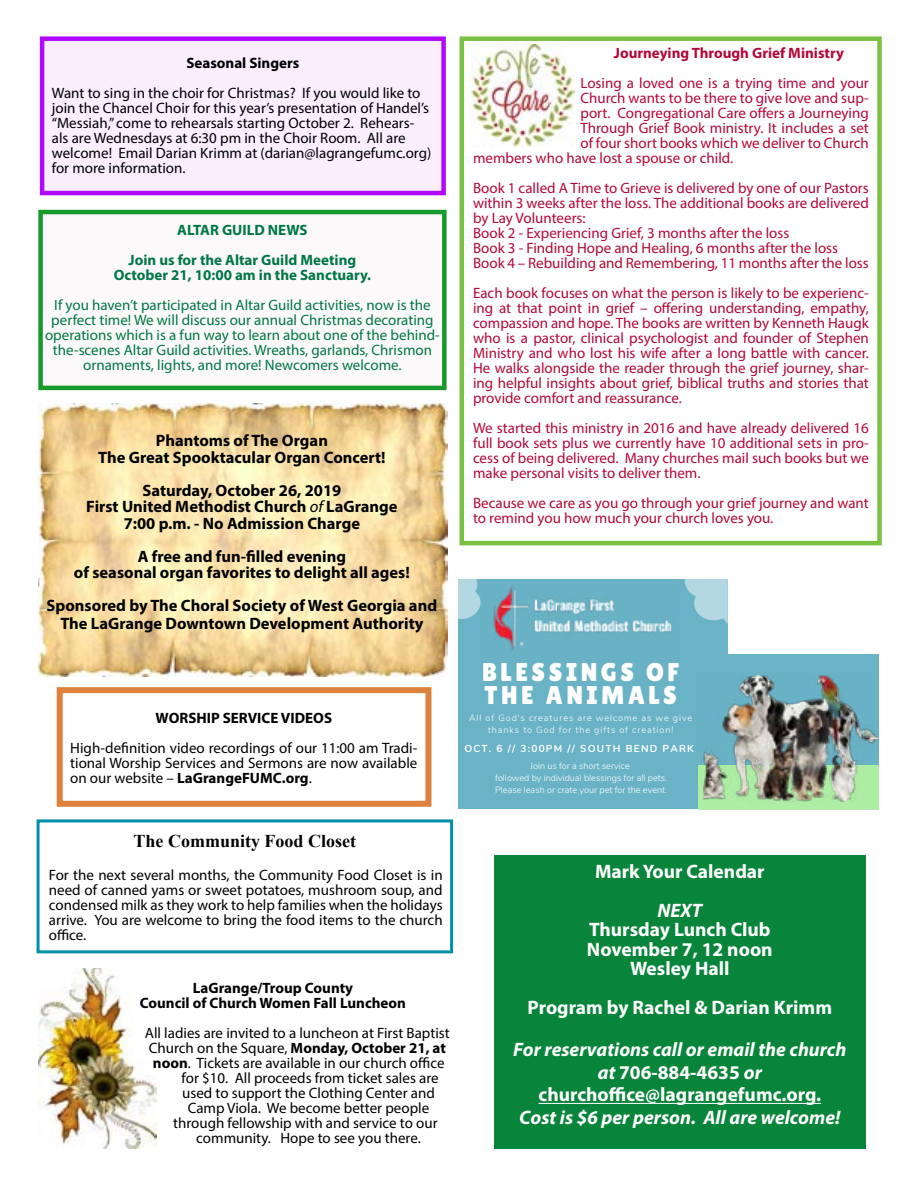
<style>
.page{position:relative;width:918px;height:1188px;background:#fff}
.page>*{position:absolute;margin:0;border:0;box-sizing:border-box;transform-origin:0 0}
.t1{font:25.65px/23.2px "Lilita One";letter-spacing:.14em;color:#fff}
.t2{font:700 19.5px/19.5px "Myriad Pro";color:#fff;text-align:center}
.t3{font:italic 700 19.5px "Myriad Pro";color:#fff}
.t4{font:700 18px "Times New Roman";color:#000}
.t5{font:700 16.5px/16.5px "Myriad Pro";color:#000;text-align:center}
.t6{font:15px/15px "Myriad Pro";color:#b30838}
.t7{font:15px/15px "Myriad Pro";color:#000;text-align:justify}
.t8{font:15px/15px "Myriad Pro";color:#007745;text-align:center}
.t9{font:700 15px/15px "Myriad Pro";color:#000;text-align:center}
.t10{font:700 15px/30px "Myriad Pro";color:#007745;text-align:center}
.t11{font:700 15px "Myriad Pro";color:#b30838}
.t12{font:700 10.05px "Nunito";letter-spacing:.12em;color:#fff}
.t13{font:300 9px/12.5px "Nunito";color:#fff;text-align:center}
.t14{font:300 9px/11.9px "Nunito";letter-spacing:.1em;color:#fff;text-align:center}
.s1{font-weight:400;font-style:italic}
.s2{font-weight:700}
.s3{font-weight:400}
.s4{font-style:italic}
</style>
<div class="page">
<img style="left:38px;top:968px;width:119px;height:181px">
<img style="left:38px;top:404px;width:409px;height:272px">
<div style="left:460px;top:36px;width:422px;height:509px;border:4px solid #7ac143"></div>
<img style="left:470px;top:44px;width:105px;height:103px">
<div style="left:42px;top:39px;width:402px;height:154px;background:#faeeff"></div>
<div style="left:40px;top:36px;width:406px;height:159px;border:4px solid #b107ff"></div>
<div style="left:41px;top:212px;width:403px;height:176px;background:#fbf9fa"></div>
<div style="left:38px;top:210px;width:409px;height:180px;border:4px solid #18992b"></div>
<div style="left:37px;top:819px;width:416px;height:134px;border:3px solid #008fa9"></div>
<div style="left:494px;top:855px;width:372px;height:294px;background:#08853a"></div>
<hr style="left:539px;top:1103px;width:282px;height:1px;background:#fff">
<div style="left:57px;top:687px;width:374px;height:120px;border:6px solid #dd813d"></div>
<div style="left:458px;top:579px;width:270px;height:230px;background:#6ab3c6"></div>
<svg style="left:458px;top:579px;width:23px;height:40px"></svg>
<svg style="left:685px;top:579px;width:43px;height:45px"></svg>
<img style="left:493px;top:586px;width:181px;height:65px">
<div style="left:698px;top:655px;width:181px;height:155px;background:#6ab3c6"></div>
<div style="left:698px;top:765px;width:181px;height:45px;background:#adeea4"></div>
<img style="left:703px;top:675px;width:174px;height:127px">
<p class="t9" style="left:186px;top:55px;width:114px">Seasonal Singers</p>
<p class="t7" style="left:52px;top:85px;width:381px;text-align:left">Want to sing in the choir for Christmas? If you would like to join the Chancel Choir for this year’s presentation of Handel’s “Messiah,” come to rehearsals starting October 2. Rehears&shy;als are Wednesdays at 6:30 pm in the Choir Room. All are welcome! Email Darian Krimm at (darian@lagrangefumc.org) for more information.</p>
<p class="t10" style="left:129px;top:215px;width:229px">ALTAR GUILD NEWS<br>Join us for the Altar Guild Meeting</p>
<p class="t10" style="left:114px;top:260px;width:259px">October 21, 10:00 am in the Sanctuary.</p>
<p class="t8" style="left:45px;top:298px;width:396px">If you haven’t participated in Altar Guild activities, now is the perfect time! We will discuss our annual Christmas decorating operations which is a fun way to learn about one of the behind&shy;the-scenes Altar Guild activities. Wreaths, garlands, Chrismon ornaments, lights, and more! Newcomers welcome.</p>
<p class="t5" style="left:98px;top:432px;width:289px">Phantoms of The Organ<br>The Great Spooktacular Organ Concert!</p>
<p class="t5" style="left:86px;top:482px;width:313px">Saturday, October 26, 2019<br>First United Methodist Church <span class="s1">of</span> LaGrange<br>7:00 p.m. - No Admission Charge</p>
<p class="t5" style="left:74px;top:548px;width:337px">A free and fun-filled evening<br>of seasonal organ favorites to delight all ages!</p>
<p class="t5" style="left:47px;top:596px;width:392px;line-height:18px">Sponsored by The Choral Society of West Georgia and<br>The LaGrange Downtown Development Authority</p>
<p class="t9" style="left:156px;top:710px;width:178px">WORSHIP SERVICE VIDEOS</p>
<p class="t7" style="left:70px;top:740px;width:349px">High-definition video recordings of our 11:00 am Tradi&shy;tional Worship Services and Sermons are now available on our website – <span class="s2">LaGrangeFUMC.org</span>.</p>
<p class="t11" style="left:614px;top:43px;width:232px">Journeying Through Grief Ministry</p>
<p class="t6" style="left:580px;top:75px;width:290px">Losing a loved one is a trying time and your</p>
<p class="t6" style="left:580px;top:90px;width:290px">Church wants to be there to give love and sup-</p>
<p class="t6" style="left:580px;top:105px;width:290px">port. Congregational Care offers a Journeying</p>
<p class="t6" style="left:580px;top:120px;width:290px">Through Grief Book ministry. It includes a set</p>
<p class="t6" style="left:580px;top:135px;width:290px">of four short books which we deliver to Church</p>
<p class="t6" style="left:473px;top:150px;width:262px">members who have lost a spouse or child.</p>
<p class="t6" style="left:473px;top:180px;width:397px">Book 1 called A Time to Grieve is delivered by one of our Pastors within 3 weeks after the loss. The additional books are delivered by Lay Volunteers:<br>Book 2 - Experiencing Grief, 3 months after the loss<br>Book 3 - Finding Hope and Healing, 6 months after the loss Book 4 – Rebuilding and Remembering, 11 months after the loss</p>
<p class="t6" style="left:473px;top:285px;width:397px;text-align:justify">Each book focuses on what the person is likely to be experienc&shy;ing at that point in grief – offering understanding, empathy, compassion and hope. The books are written by Kenneth Haugk who is a pastor, clinical psychologist and founder of Stephen Ministry and who lost his wife after a long battle with cancer.<br>He walks alongside the reader through the grief journey, shar&shy;ing helpful insights about grief, biblical truths and stories that provide comfort and reassurance.</p>
<p class="t6" style="left:473px;top:420px;width:397px;text-align:justify">We started this ministry in 2016 and have already delivered 16 full book sets plus we currently have 10 additional sets in pro&shy;cess of being delivered. Many churches mail such books but we make personal visits to deliver them.</p>
<p class="t6" style="left:473px;top:495px;width:397px">Because we care as you go through your grief journey and want to remind you how much your church loves you.</p>
<h1 class="t1" style="left:482px;top:660px;width:199px">BLESSINGS OF<br>THE ANIMALS</h1>
<p class="t12" style="left:464px;top:741px;width:231px">OCT. 6 // 3:00PM // SOUTH BEND PARK</p>
<p class="t13" style="left:495px;top:759px;width:173px">Join us for a short service<br>followed by individual blessings for all pets.<br>Please leash or crate your pet for the event.</p>
<p class="t14" style="left:469px;top:712px;width:225px">All of God's creatures are welcome as we give thanks to God for the gifts of creation!</p>
<p class="t4" style="left:134px;top:828px;width:224px">The Community Food Closet</p>
<p class="t7" style="left:49px;top:867px;width:395px">For the next several months, the Community Food Closet is in need of canned yams or sweet potatoes, mushroom soup, and condensed milk as they work to help families when the holidays arrive. You are welcome to bring the food items to the church office.</p>
<p class="t9" style="left:140px;top:980px;width:268px">LaGrange/Troup County<br>Council of Church Women Fall Luncheon</p>
<p class="t7" style="left:145px;top:1025px;width:306px">All ladies are invited to a luncheon at First Baptist</p>
<p class="t9" style="left:149px;top:1040px;width:299px"><span class="s3">Church on the Square,</span> Monday, October 21, at</p>
<p class="t7" style="left:153px;top:1055px;width:293px"><span class="s2">noon</span>. Tickets are available in our church office</p>
<p class="t7" style="left:182px;top:1070px;width:259px">for $10. All proceeds from ticket sales are</p>
<p class="t7" style="left:182px;top:1085px;width:254px">used to support the Clothing Center and</p>
<p class="t7" style="left:188px;top:1100px;width:243px">Camp Viola. We become better people</p>
<p class="t7" style="left:173px;top:1115px;width:266px">through fellowship with and service to our</p>
<p class="t7" style="left:196px;top:1130px;width:226px">community. Hope to see you there.</p>
<h2 class="t2" style="left:595px;top:861px;width:171px">Mark Your Calendar</h2>
<h2 class="t3" style="left:657px;top:898px;width:46px">NEXT</h2>
<h2 class="t2" style="left:587px;top:920px;width:187px">Thursday Lunch Club<br>November 7, 12 noon<br>Wesley Hall</h2>
<h2 class="t2" style="left:528px;top:998px;width:306px">Program by Rachel &amp; Darian Krimm</h2>
<h2 class="t2" style="left:513px;top:1038px;width:335px;line-height:22.5px"><span class="s4">For reservations call or email the church at</span> 706-884-4635 <span class="s4">or </span>churchoffice@lagrangefumc.org.</h2>
<h2 class="t3" style="left:519px;top:1105px;width:323px">Cost is $6 per person. All are welcome!</h2>
</div>
